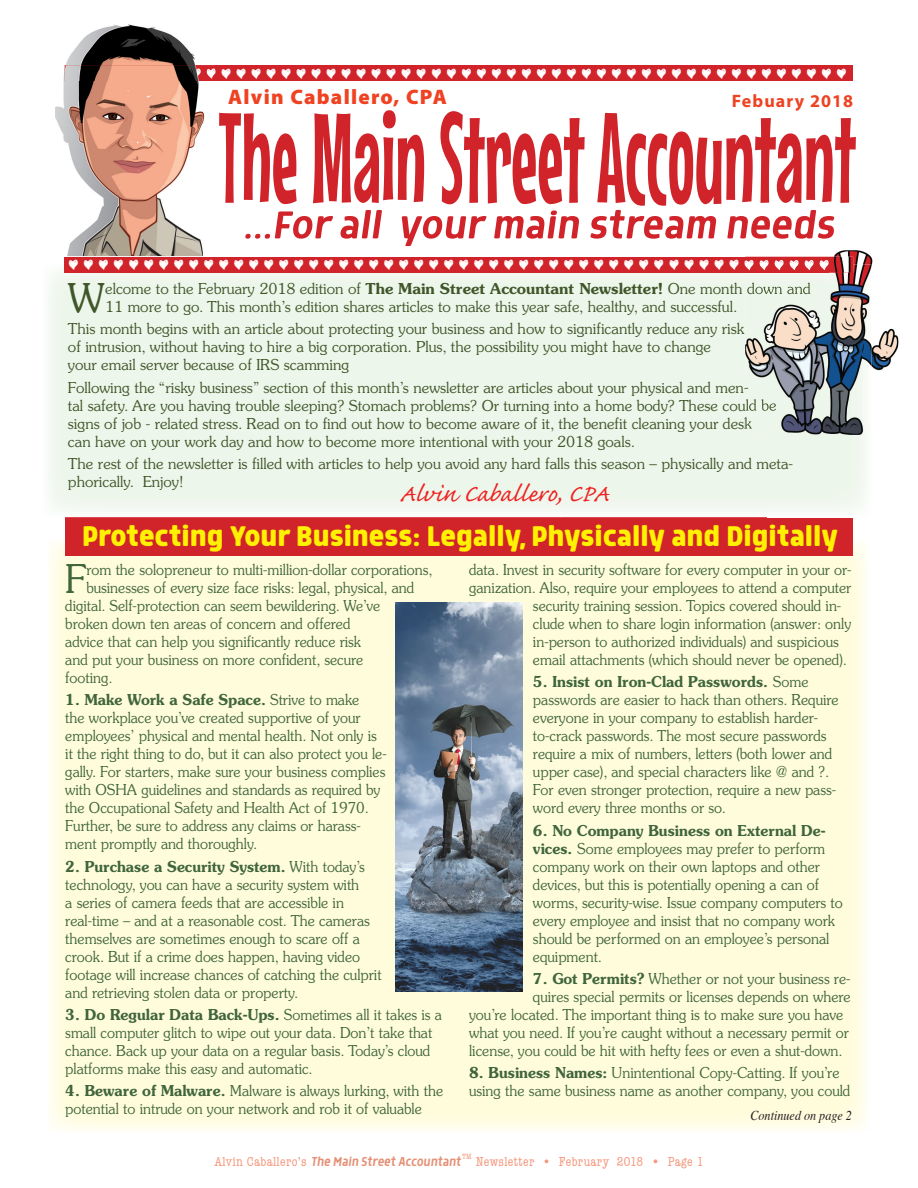
<style>
.page{position:relative;width:918px;height:1188px;background:#fff}
.page>*{position:absolute;margin:0;border:0;box-sizing:border-box;transform-origin:0 0}
.t1{font:128.1px "Mouse Memoirs";color:#d1232a;scale:.63 1}
.t2{font:300 39.6px "Souvenir Greek";color:#40653c;scale:.95 1}
.t3{font:300 39.6px "Souvenir Greek";color:#3f5629}
.t4{font:700 33px "Morl";color:#fff101}
.t5{font:30px "Caflisch Script";letter-spacing:-.005em;color:#ee2323;scale:1.1 1}
.t6{font:900 21px "Myriad Pro";letter-spacing:.06em;color:#ef4222}
.t7{font:700 18px "Myriad Pro";letter-spacing:.06em;color:#ef4222}
.t8{font:300 15px/18px "Souvenir Greek";color:#40653c;scale:.95 1}
.t9{font:300 15px/18px "Souvenir Greek";color:#3f5629}
.t10{font:600 15px "Souvenir";color:#40653c;scale:.95 1}
.t11{font:italic 15px "Morl";letter-spacing:-.005em;color:#e59177;scale:.9 1}
.t12{font:condensed 13.5px "American Typewriter";letter-spacing:.025em;color:#f5987e}
.t13{font:italic 13.5px "Times";color:#231f20;scale:.9 1}
.t14{font:condensed 7.8px "American Typewriter";color:#f5987e}
.s1{font-family:"Souvenir";font-weight:600}
.s2{font-family:"Souvenir Greek";font-weight:300}
.s3{font-family:"American Typewriter";font-style:normal;font-stretch:condensed;font-size:13.5px;color:#f5987e}
</style>
<div class="page">
<div style="left:50px;top:538px;width:357px;height:347px;background:#fffcdc"></div>
<div style="left:407px;top:556px;width:360px;height:329px;background:#fffcdc"></div>
<div style="left:50px;top:885px;width:718px;height:248px;background:#fffcdc"></div>
<div style="left:66px;top:517px;width:787px;height:39px;background:#d1232a"></div>
<div style="left:49px;top:265px;width:511px;height:246px;background:#edf6eb"></div>
<div style="left:560px;top:272px;width:208px;height:239px;background:#edf6eb"></div>
<img style="left:663px;top:283px;width:82px;height:11px">
<div style="left:68px;top:323px;width:677px;height:14px;background:#edf6eb"></div>
<div style="left:68px;top:381px;width:677px;height:15px;background:#edf6eb"></div>
<div style="left:68px;top:399px;width:677px;height:15px;background:#edf6eb"></div>
<div style="left:68px;top:417px;width:677px;height:15px;background:#edf6eb"></div>
<div style="left:65px;top:65px;width:788px;height:16px;background:#d1232a"></div>
<div style="left:65px;top:257px;width:788px;height:15px;background:#d1232a"></div>
<img style="left:745px;top:250px;width:153px;height:121px">
<img style="left:745px;top:265px;width:127px;height:170px">
<img style="left:745px;top:283px;width:66px;height:11px">
<img style="left:745px;top:381px;width:3px;height:15px">
<img style="left:745px;top:399px;width:32px;height:15px">
<img style="left:745px;top:417px;width:7px;height:15px">
<img style="left:745px;top:257px;width:108px;height:15px">
<img style="left:745px;top:260px;width:84px;height:12px">
<img style="left:396px;top:603px;width:126px;height:388px">
<svg style="left:245px;top:210px;width:590px;height:36px"></svg>
<img style="left:55px;top:24px;width:150px;height:232px">
<img style="left:65px;top:65px;width:149px;height:16px">
<img style="left:72px;top:68px;width:142px;height:13px">
<svg style="left:72px;top:68px;width:9px;height:11px"></svg>
<svg style="left:87px;top:68px;width:9px;height:11px"></svg>
<svg style="left:102px;top:68px;width:9px;height:11px"></svg>
<svg style="left:117px;top:68px;width:9px;height:11px"></svg>
<svg style="left:132px;top:68px;width:9px;height:11px"></svg>
<svg style="left:147px;top:68px;width:9px;height:11px"></svg>
<svg style="left:162px;top:68px;width:9px;height:11px"></svg>
<svg style="left:177px;top:68px;width:9px;height:11px"></svg>
<svg style="left:192px;top:68px;width:9px;height:11px"></svg>
<svg style="left:207px;top:68px;width:8px;height:11px"></svg>
<svg style="left:745px;top:260px;width:9px;height:10px"></svg>
<svg style="left:760px;top:260px;width:9px;height:10px"></svg>
<svg style="left:775px;top:260px;width:9px;height:10px"></svg>
<svg style="left:790px;top:260px;width:9px;height:10px"></svg>
<svg style="left:805px;top:260px;width:9px;height:10px"></svg>
<svg style="left:820px;top:260px;width:9px;height:10px"></svg>
<h3 class="t6" style="left:228px;top:85px;width:220px">Alvin Caballero, CPA</h3>
<p class="t7" style="left:732px;top:91px;width:123px">Febuary 2018</p>
<h1 class="t1" style="left:219px;top:83px;width:1013px">The Main Street Accountant</h1>
<h2 class="t3" style="left:68px;top:275px;width:39px">W</h2>
<p class="t9" style="left:105px;top:280px;width:707px">elcome to the February 2018 edition of <span class="s1">The Main Street Accountant Newsletter!</span> One month down and<br>11 more to go. This month’s edition shares articles to make this year safe, healthy, and successful.</p>
<p class="t9" style="left:68px;top:320px;width:678px">This month begins with an article about protecting your business and how to significantly reduce any risk of intrusion, without having to hire a big corporation. Plus, the possibility you might have to change<br>your email server because of IRS scamming</p>
<p class="t9" style="left:68px;top:378px;width:710px">Following the “risky business” section of this month’s newsletter are articles about your physical and men-<br>tal safety. Are you having trouble sleeping? Stomach problems? Or turning into a home body? These could be signs of job - related stress. Read on to find out how to become aware of it, the benefit cleaning your desk can have on your work day and how to become more intentional with your 2018 goals.</p>
<p class="t9" style="left:68px;top:455px;width:727px">The rest of the newsletter is filled with articles to help you avoid any hard falls this season – physically and meta&shy;phorically. Enjoy!</p>
<h3 class="t5" style="left:399px;top:478px;width:192px">Alvin Caballero, CPA</h3>
<h3 class="t4" style="left:82px;top:517px;width:757px">Protecting Your Business: Legally, Physically and Digitally</h3>
<h2 class="t2" style="left:65px;top:556px;width:24px">F</h2>
<p class="t8" style="left:86px;top:561px;width:366px">rom the solopreneur to multi-million-dollar corporations,</p>
<p class="t8" style="left:86px;top:579px;width:347px">businesses of every size face risks: legal, physical, and</p>
<p class="t8" style="left:65px;top:597px;width:333px">digital. S elf-protection can seem bewildering. We’ve</p>
<p class="t8" style="left:65px;top:615px;width:302px">broken down ten areas of concern and offered</p>
<p class="t8" style="left:65px;top:633px;width:313px">advice that can help you significantly reduce risk</p>
<p class="t8" style="left:65px;top:651px;width:315px">and put your business on more confident, secure</p>
<p class="t8" style="left:65px;top:669px;width:51px">footing.</p>
<p class="t10" style="left:65px;top:691px;width:311px">1. Make Work a Safe Space. <span class="s2">Strive to make</span></p>
<p class="t8" style="left:65px;top:709px;width:340px">the workplace you’ve created supportive of your employees’ physical and mental health. Not only is it the right thing to do, but it can also protect you le&shy;gally. For starters, make sure your business complies with OSHA guidelines and standards as required by the Occupational Safety and Health Act of 1970.<br>Further, be sure to address any claims or harass&shy;ment promptly and thoroughly.</p>
<p class="t10" style="left:65px;top:857px;width:317px">2. Purchase a Security System. <span class="s2">With today’s</span></p>
<p class="t8" style="left:65px;top:876px;width:334px">technology, you can have a security system with<br>a series of camera feeds that are accessible in real-time – and at a reasonable cost. The cameras themselves are sometimes enough to scare off a crook. But if a crime does happen, having video footage will increase chances of catching the culprit and retrieving stolen data or property.</p>
<p class="t10" style="left:65px;top:1005px;width:398px">3. Do Regular Data Back-Ups. <span class="s2">Sometimes all it takes is a</span></p>
<p class="t8" style="left:65px;top:1024px;width:388px">small computer glitch to wipe out your data. Don’t take that chance. Back up your data on a regular basis. Today’s cloud platforms make this easy and automatic.</p>
<p class="t8" style="left:65px;top:1082px;width:399px"><span class="s1">4. Beware of Malware.</span> Malware is always lurking, with the potential to intrude on your network and rob it of valuable</p>
<p class="t8" style="left:469px;top:561px;width:404px">data. Invest in security software for every computer in your or-</p>
<p class="t8" style="left:469px;top:579px;width:404px">ganization. Also, require your employees to attend a computer</p>
<p class="t8" style="left:533px;top:597px;width:326px">security training session. Topics covered should in-</p>
<p class="t8" style="left:533px;top:615px;width:336px">clude when to share login information (answer: only</p>
<p class="t8" style="left:533px;top:633px;width:323px">in-person to authorized individuals) and suspicious</p>
<p class="t8" style="left:533px;top:651px;width:332px">email attachments (which should never be opened).</p>
<p class="t10" style="left:533px;top:673px;width:292px">5. Insist on Iron-Clad Passwords. <span class="s2">Some</span></p>
<p class="t8" style="left:533px;top:691px;width:323px">passwords are easier to hack than others. Require everyone in your company to establish harder&shy;to-crack passwords. The most secure passwords require a mix of numbers, letters (both lower and upper case), and special characters like @ and ?.<br>For even stronger protection, require a new pass&shy;word every three months or so.</p>
<p class="t10" style="left:533px;top:821px;width:310px">6. No Company Business on External De-</p>
<p class="t8" style="left:533px;top:840px;width:328px"><span class="s1">vices.</span> Some employees may prefer to perform company work on their own laptops and other devices, but this is potentially opening a can of worms, security-wise. Issue company computers to every employee and insist that no company work should be performed on an employee’s personal equipment.</p>
<p class="t8" style="left:533px;top:970px;width:336px"><span class="s1">7. Got Permits?</span> Whether or not your business re-</p>
<p class="t8" style="left:533px;top:988px;width:336px">quires special permits or licenses depends on where</p>
<p class="t8" style="left:469px;top:1006px;width:395px">you’re located. The important thing is to make sure you have</p>
<p class="t8" style="left:469px;top:1024px;width:401px">what you need. If you’re caught without a necessary permit or</p>
<p class="t8" style="left:469px;top:1042px;width:395px">license, you could be hit with hefty fees or even a shut-down.</p>
<p class="t8" style="left:469px;top:1064px;width:403px"><span class="s1">8. Business Names:</span> Unintentional Copy-Catting. If you’re using the same business name as another company, you could</p>
<p class="t13" style="left:750px;top:1103px;width:114px">Continued on page 2</p>
<p class="t14" style="left:462px;top:1152px;width:11px">TM</p>
<p class="t11" style="left:214px;top:1154px;width:275px"><span class="s3">Alvin Caballero’s</span> The Main Street Accountant</p>
<p class="t12" style="left:476px;top:1155px;width:229px">Newsletter • February 2018 • Page 1</p>
</div>
